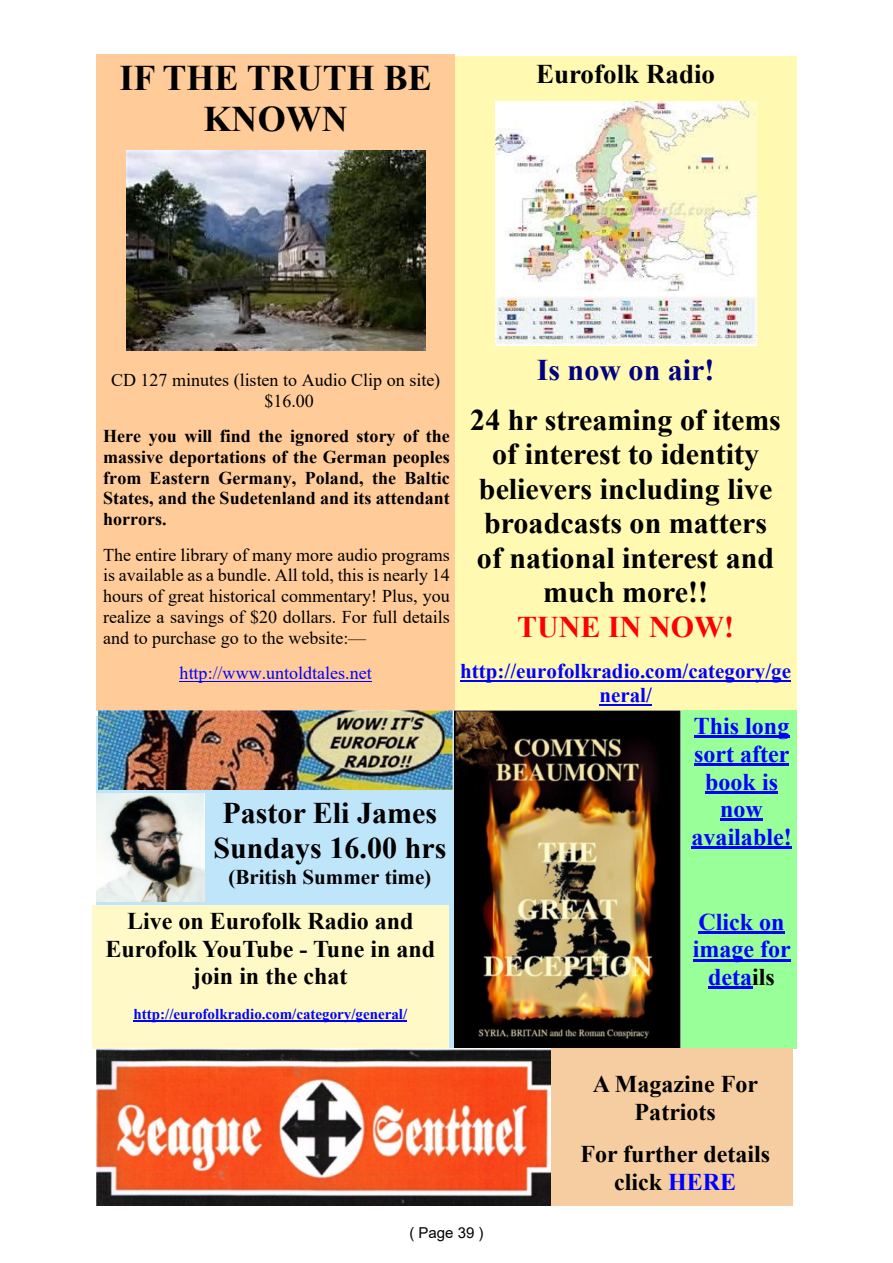
<style>
.page{position:relative;width:893px;height:1263px;background:#fff}
.page>*{position:absolute;margin:0;border:0;box-sizing:border-box;transform-origin:0 0}
.t1{font:700 36px/41.4px "Times New Roman";color:#000;text-align:center}
.t2{font:700 30px/34.5px "Times New Roman";color:#000;text-align:center}
.t3{font:700 30px "Times New Roman";color:#000080}
.t4{font:700 30px "Times New Roman";color:#f00}
.t5{font:700 27px "Times New Roman";color:#000}
.t6{font:700 24px/27.6px "Times New Roman";color:#000;text-align:center}
.t7{font:700 24px/27.6px "Times New Roman";color:#00f;text-align:center}
.t8{font:700 21px/24.2px "Times New Roman";color:#00f;text-align:center}
.t9{font:700 21px "Times New Roman";color:#000}
.t10{font:18px/20.7px "Times New Roman";color:#000}
.t11{font:700 18px/20.7px "Times New Roman";color:#000;text-align:justify}
.t12{font:18px "Times New Roman";color:#00f}
.t13{font:700 15px "Times New Roman";color:#00f}
.t14{font:15px "Arial";color:#000}
.s1{color:#000}
.s2{color:#00f}
</style>
<div class="page">
<div style="left:97px;top:54px;width:358px;height:657px;background:#fc9"></div>
<hr style="left:180px;top:681px;width:192px;height:1px;background:#00f">
<div style="left:455px;top:56px;width:341px;height:654px;background:#fff9b2"></div>
<hr style="left:460px;top:679px;width:331px;height:2px;background:#00f">
<hr style="left:599px;top:704px;width:53px;height:2px;background:#00f">
<img style="left:126px;top:151px;width:299px;height:199px">
<img style="left:495px;top:102px;width:261px;height:244px">
<div style="left:97px;top:717px;width:358px;height:331px;background:#bee5fa"></div>
<img style="left:99px;top:711px;width:354px;height:78px">
<img style="left:97px;top:793px;width:108px;height:108px">
<div style="left:92px;top:905px;width:357px;height:143px;background:#fff9c7"></div>
<hr style="left:133px;top:1020px;width:274px;height:1px;background:#00f">
<div style="left:455px;top:710px;width:341px;height:338px;background:#9f9"></div>
<hr style="left:694px;top:736px;width:95px;height:2px;background:#00f">
<hr style="left:694px;top:763px;width:95px;height:3px;background:#00f">
<hr style="left:705px;top:791px;width:73px;height:2px;background:#00f">
<hr style="left:720px;top:818px;width:43px;height:3px;background:#00f">
<hr style="left:692px;top:846px;width:100px;height:2px;background:#00f">
<hr style="left:699px;top:931px;width:86px;height:3px;background:#00f">
<hr style="left:693px;top:959px;width:97px;height:2px;background:#00f">
<hr style="left:708px;top:986px;width:44px;height:3px;background:#00f">
<img style="left:455px;top:710px;width:225px;height:338px">
<div style="left:97px;top:1048px;width:696px;height:158px;background:#f5cda0"></div>
<img style="left:97px;top:1048px;width:453px;height:158px">
<h1 class="t1" style="left:119px;top:61px;width:314px">IF THE TRUTH BE<br>KNOWN</h1>
<h3 class="t5" style="left:536px;top:65px;width:180px">Eurofolk Radio</h3>
<p class="t10" style="left:264px;top:371px;width:177px;text-indent:-153px">CD 127 minutes (listen to Audio Clip on site) $16.00</p>
<p class="t11" style="left:103px;top:428px;width:348px">Here you will find the ignored story of the massive deportations of the German peoples from Eastern Germany, Poland, the Baltic States, and the Sudetenland and its attendant horrors.</p>
<p class="t10" style="left:103px;top:546px;width:348px;text-align:justify">The entire library of many more audio programs is available as a bundle. All told, this is nearly 14 hours of great historical commentary! Plus, you realize a savings of $20 dollars. For full details and to purchase go to the website:—</p>
<p class="t12" style="left:180px;top:667px;width:194px">http://www.untoldtales.net</p>
<h2 class="t2" style="left:213px;top:799px;width:235px">Pastor Eli James<br>Sundays 16.00 hrs</h2>
<p class="t9" style="left:228px;top:870px;width:204px">(British Summer time)</p>
<h3 class="t6" style="left:105px;top:910px;width:331px">Live on Eurofolk Radio and<br>Eurofolk YouTube - Tune in and join in the chat</h3>
<p class="t13" style="left:133px;top:1009px;width:275px">http://eurofolkradio.com/category/general/</p>
<h2 class="t3" style="left:537px;top:360px;width:179px">Is now on air!</h2>
<h2 class="t2" style="left:470px;top:406px;width:312px">24 hr streaming of items of interest to identity believers including live broadcasts on matters of national interest and much more!!</h2>
<h2 class="t4" style="left:517px;top:616px;width:218px">TUNE IN NOW!</h2>
<p class="t8" style="left:460px;top:661px;width:332px">http://eurofolkradio.com/category/ge neral/</p>
<h3 class="t7" style="left:692px;top:715px;width:102px">This long sort after book is now available!</h3>
<h3 class="t7" style="left:693px;top:910px;width:100px">Click on image for deta<span class="s1">ils</span></h3>
<h3 class="t6" style="left:593px;top:1073px;width:167px">A Magazine For<br>Patriots</h3>
<h3 class="t6" style="left:580px;top:1143px;width:191px">For further details click <span class="s2">HERE</span></h3>
<p class="t14" style="left:409px;top:1227px;width:76px">( Page 39 )</p>
</div>
